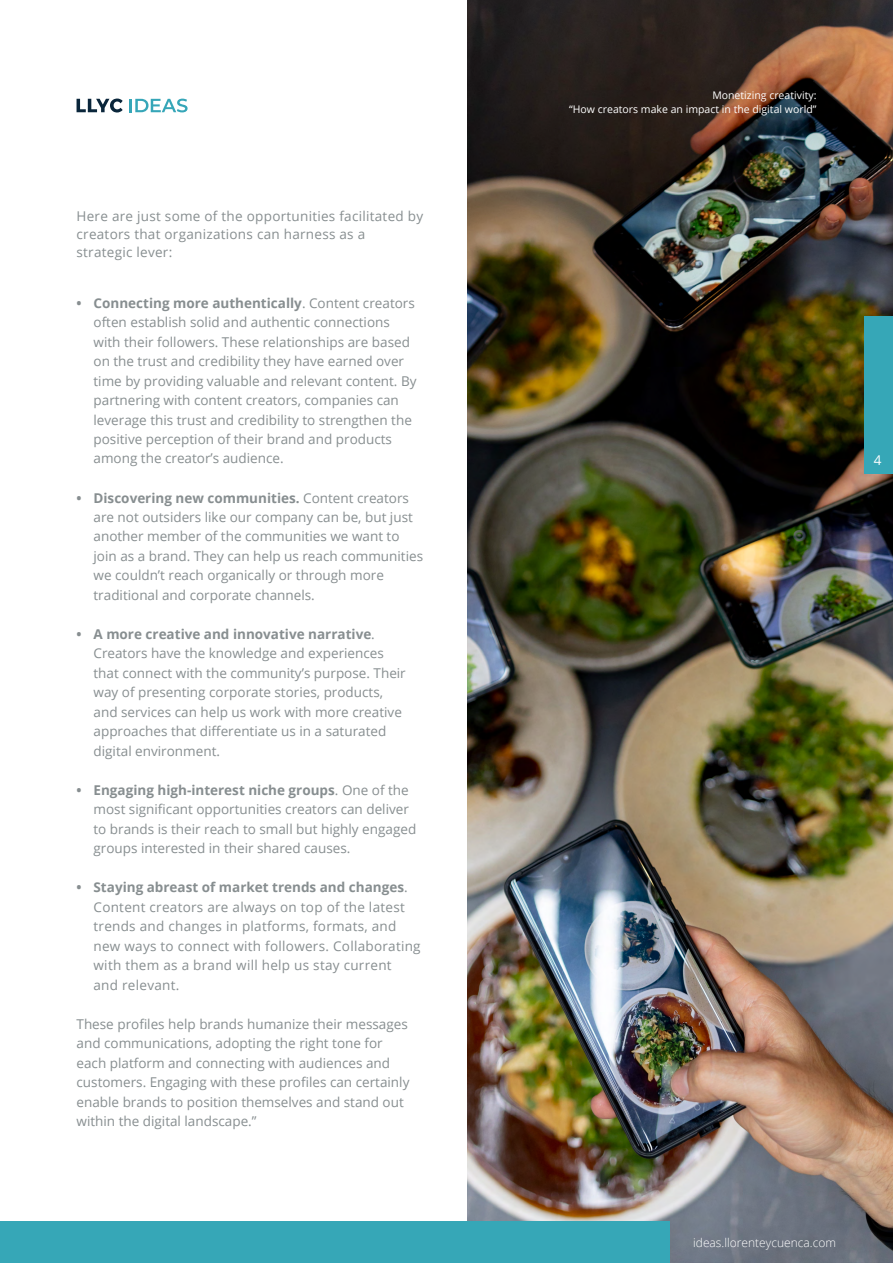
<style>
.page{position:relative;width:893px;height:1263px;background:#fff}
.page>*{position:absolute;margin:0;border:0;box-sizing:border-box;transform-origin:0 0}
.t1{font:13.5px/19.5px "Open Sans";color:#878e90}
.t2{font:13.5px/19.5px "Open Sans";letter-spacing:.02em;color:#878e90}
.t3{font:13.5px "Open Sans";color:#fff}
.t4{font:300 12px "Open Sans";color:#fff}
.t5{font:10.5px/13.5px "Open Sans";color:#fff;text-align:right}
.s1{font-weight:700}
</style>
<div class="page">
<img style="left:468px;top:0;width:425px;height:1263px">
<div style="left:0;top:1221px;width:669px;height:42px;background:#36a7b7"></div>
<svg style="left:129px;top:99px;width:59px;height:13px"></svg>
<svg style="left:77px;top:99px;width:46px;height:13px"></svg>
<div style="left:864px;top:316px;width:29px;height:158px;background:#36a7b7"></div>
<p class="t2" style="left:77px;top:207px;width:348px;line-height:18px">Here are just some of the opportunities facilitated by creators that organizations can harness as a strategic lever:</p>
<p class="t1" style="left:94px;top:292px;width:325px;text-indent:-17px"><span class="s1">• Connecting more authentically</span>. Content creators often establish solid and authentic connections with their followers. These relationships are based on the trust and credibility they have earned over time by providing valuable and relevant content. By partnering with content creators, companies can leverage this trust and credibility to strengthen the positive perception of their brand and products among the creator’s audience.</p>
<p class="t1" style="left:94px;top:487px;width:331px;text-indent:-17px"><span class="s1">• Discovering new communities.</span> Content creators are not outsiders like our company can be, but just another member of the communities we want to join as a brand. They can help us reach communities we couldn’t reach organically or through more traditional and corporate channels.</p>
<p class="t1" style="left:94px;top:624px;width:314px;text-indent:-17px"><span class="s1">• A more creative and innovative narrative</span>.<br>Creators have the knowledge and experiences that connect with the community’s purpose. Their way of presenting corporate stories, products, and services can help us work with more creative approaches that differentiate us in a saturated digital environment.</p>
<p class="t1" style="left:94px;top:780px;width:324px;text-indent:-17px"><span class="s1">• Engaging high-interest niche groups</span>. One of the most significant opportunities creators can deliver to brands is their reach to small but highly engaged groups interested in their shared causes.</p>
<p class="t2" style="left:94px;top:877px;width:329px;text-indent:-17px"><span class="s1">• Staying abreast of market trends and changes</span>.<br>Content creators are always on top of the latest trends and changes in platforms, formats, and new ways to connect with followers. Collaborating with them as a brand will help us stay current<br>and relevant.</p>
<p class="t1" style="left:77px;top:1014px;width:334px">These profiles help brands humanize their messages and communications, adopting the right tone for each platform and connecting with audiences and customers. Engaging with these profiles can certainly enable brands to position themselves and stand out within the digital landscape.”</p>
<p class="t5" style="left:569px;top:88px;width:249px">Monetizing creativity:<br>“How creators make an impact in the digital world”</p>
<p class="t3" style="left:874px;top:451px;width:9px">4</p>
<p class="t4" style="left:693px;top:1234px;width:144px">ideas.llorenteycuenca.com</p>
</div>
